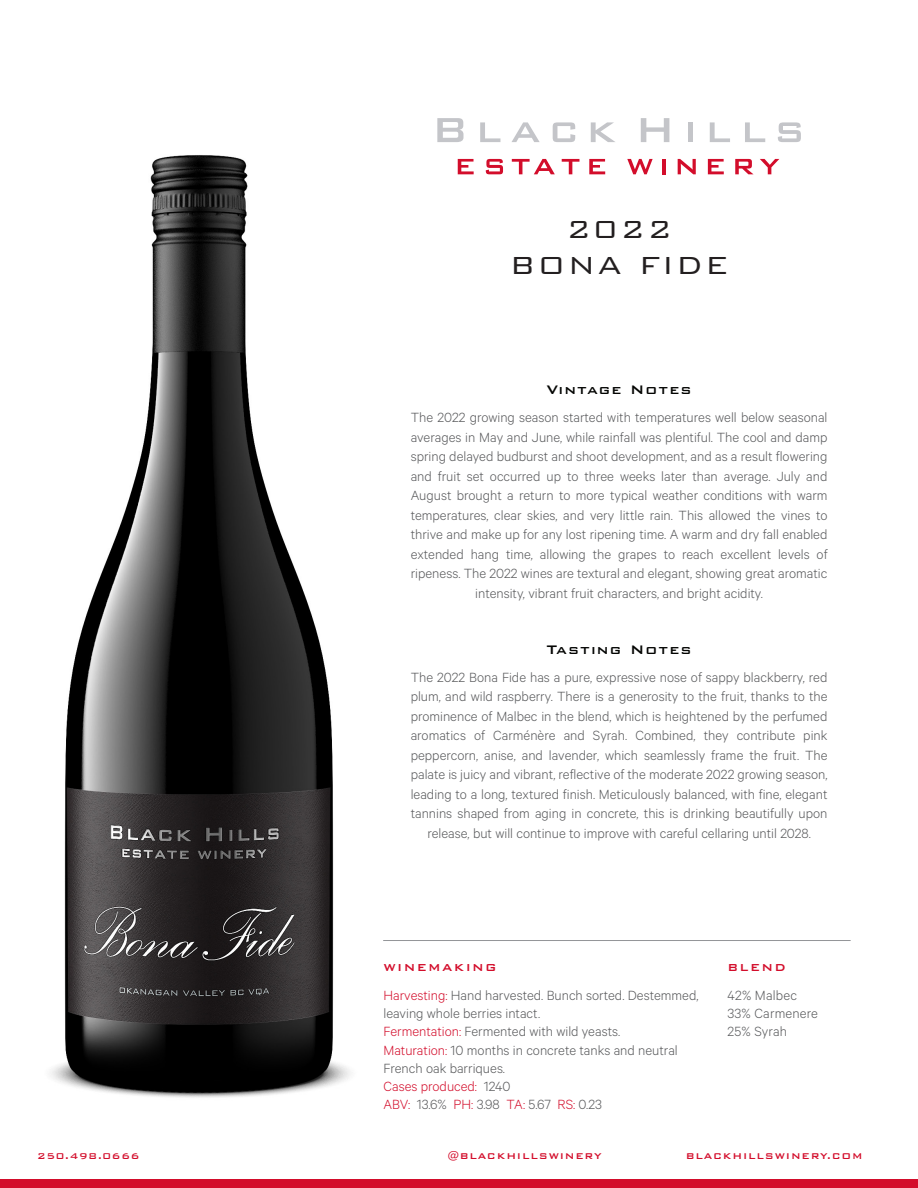
<style>
.page{position:relative;width:918px;height:1188px;background:#fff}
.page>*{position:absolute;margin:0;border:0;box-sizing:border-box;transform-origin:0 0}
.t1{font:300 33px/35.5px "Bank Gothic BT";letter-spacing:.07em;color:#231f20;text-align:center}
.t2{font:500 16.5px "Bank Gothic BT";letter-spacing:.07em;color:#040503}
.t3{font:300 15px/19.5px "Calibre";color:#57585a;text-align:center}
.t4{font:500 13.5px "Bank Gothic BT";letter-spacing:.095em;color:#d30d2b}
.t5{font:500 11.25px "Bank Gothic BT";letter-spacing:.07em;color:#d30d2b}
.s1{color:#d30d2b}
</style>
<div class="page">
<img style="left:50px;top:155px;width:300px;height:943px">
<svg style="left:437px;top:118px;width:26px;height:24px"></svg>
<svg style="left:480px;top:122px;width:20px;height:20px"></svg>
<svg style="left:512px;top:122px;width:28px;height:20px"></svg>
<svg style="left:553px;top:122px;width:22px;height:20px"></svg>
<svg style="left:591px;top:122px;width:24px;height:20px"></svg>
<svg style="left:641px;top:118px;width:28px;height:24px"></svg>
<hr style="left:689px;top:122px;width:4px;height:20px;background:#c4c5c9">
<svg style="left:710px;top:122px;width:20px;height:20px"></svg>
<svg style="left:745px;top:122px;width:20px;height:20px"></svg>
<svg style="left:778px;top:122px;width:23px;height:20px"></svg>
<svg style="left:458px;top:159px;width:16px;height:15px"></svg>
<svg style="left:486px;top:159px;width:17px;height:15px"></svg>
<svg style="left:512px;top:159px;width:43px;height:15px"></svg>
<svg style="left:562px;top:159px;width:17px;height:15px"></svg>
<svg style="left:589px;top:159px;width:16px;height:15px"></svg>
<svg style="left:627px;top:159px;width:26px;height:15px"></svg>
<hr style="left:662px;top:159px;width:4px;height:15px;background:#d30d2b">
<svg style="left:678px;top:159px;width:18px;height:15px"></svg>
<svg style="left:708px;top:159px;width:16px;height:15px"></svg>
<svg style="left:735px;top:159px;width:18px;height:15px"></svg>
<svg style="left:760px;top:159px;width:19px;height:15px"></svg>
<div style="left:0;top:1180px;width:918px;height:8px;background:#d30d2b"></div>
<hr style="left:383px;top:940px;width:468px;height:1px;background:#939598">
<h1 class="t1" style="left:510px;top:211px;width:220px">2022<br>BONA FIDE</h1>
<p class="t2" style="left:547px;top:380px;width:146px">Vintage Notes</p>
<p class="t3" style="left:411px;top:407px;width:418px">The 2022 growing season started with temperatures well below seasonal averages in May and June, while rainfall was plentiful. The cool and damp spring delayed budburst and shoot development, and as a result flowering and fruit set occurred up to three weeks later than average. July and August brought a return to more typical weather conditions with warm temperatures, clear skies, and very little rain. This allowed the vines to thrive and make up for any lost ripening time. A warm and dry fall enabled extended hang time, allowing the grapes to reach excellent levels of ripeness. The 2022 wines are textural and elegant, showing great aromatic intensity, vibrant fruit characters, and bright acidity.</p>
<p class="t2" style="left:547px;top:640px;width:146px">Tasting Notes</p>
<p class="t3" style="left:411px;top:667px;width:418px">The 2022 Bona Fide has a pure, expressive nose of sappy blackberry, red plum, and wild raspberry. There is a generosity to the fruit, thanks to the prominence of Malbec in the blend, which is heightened by the perfumed aromatics of Carménère and Syrah. Combined, they contribute pink peppercorn, anise, and lavender, which seamlessly frame the fruit. The palate is juicy and vibrant, reflective of the moderate 2022 growing season, leading to a long, textured finish. Meticulously balanced, with fine, elegant tannins shaped from aging in concrete, this is drinking beautifully upon release, but will continue to improve with careful cellaring until 2028.</p>
<p class="t4" style="left:383px;top:960px;width:115px">WINEMAKING</p>
<p class="t4" style="left:728px;top:960px;width:60px">BLEND</p>
<p class="t3" style="left:383px;top:986px;width:317px;line-height:18.1px;text-align:left"><span class="s1">Harvesting:</span> Hand harvested. Bunch sorted. Destemmed, leaving whole berries intact.<br><span class="s1">Fermentation:</span> Fermented with wild yeasts.<br><span class="s1">Maturation:</span> 10 months in concrete tanks and neutral French oak barriques.<br><span class="s1">Cases produced:</span> 1240<br><span class="s1">ABV:</span> 13.6% <span class="s1">PH:</span> 3.98 <span class="s1">TA:</span> 5.67 <span class="s1">RS:</span> 0.23</p>
<p class="t3" style="left:728px;top:986px;width:92px;line-height:18.1px;text-align:left">42% Malbec<br>33% Carmenere<br>25% Syrah</p>
<p class="t5" style="left:37px;top:1150px;width:104px">250.498.0666</p>
<p class="t5" style="left:448px;top:1150px;width:155px">@BLACKHILLSWINERY</p>
<p class="t5" style="left:686px;top:1150px;width:178px">BLACKHILLSWINERY.COM</p>
</div>
